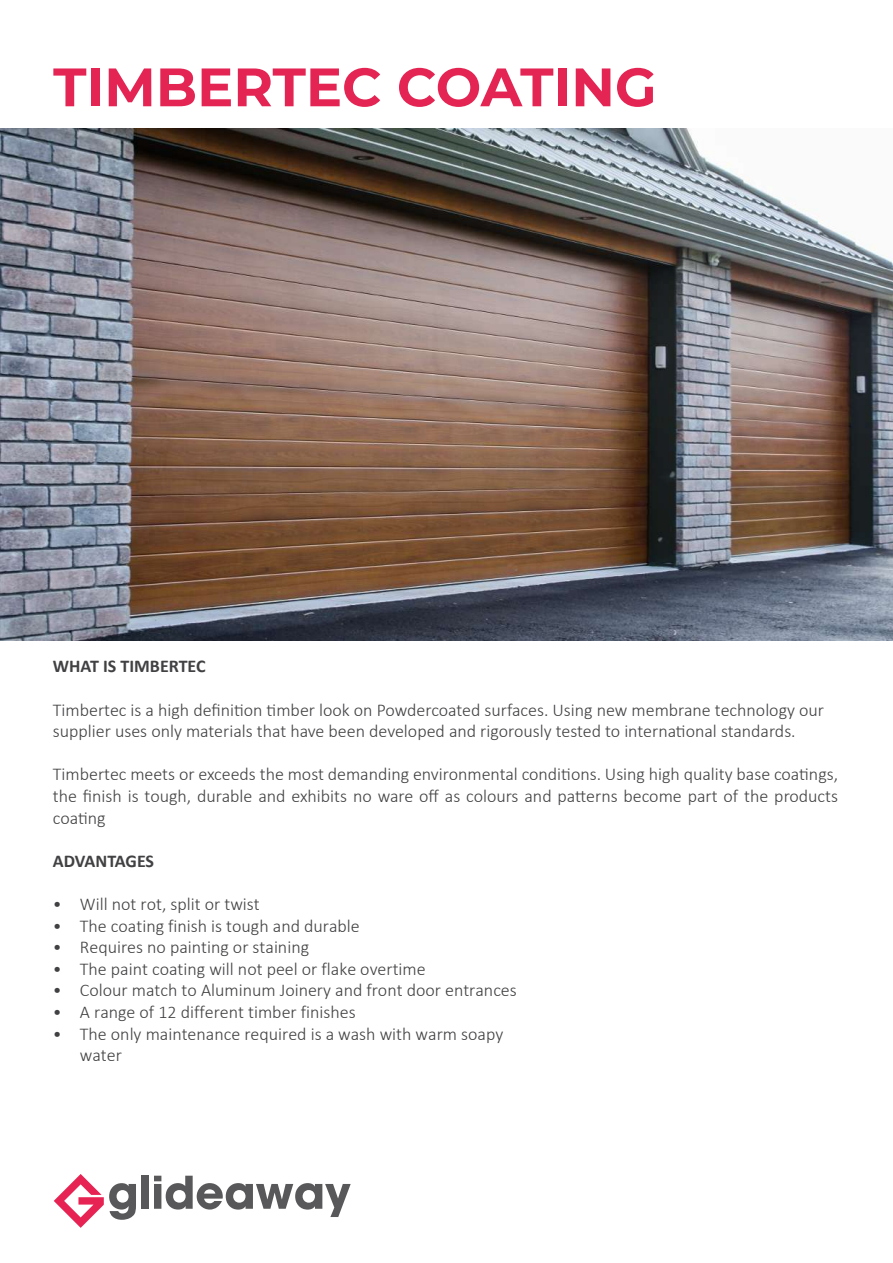
<style>
.page{position:relative;width:893px;height:1263px;background:#fff}
.page>*{position:absolute;margin:0;border:0;box-sizing:border-box;transform-origin:0 0}
.t1{font:700 54px "Montserrat";color:#e42453}
.t2{font:300 18px/21.6px "Calibri";color:#414042}
.t3{font:700 18px "Calibri";color:#414042}
</style>
<div class="page">
<img style="left:0;top:128px;width:893px;height:512px">
<div style="left:141px;top:1176px;width:8px;height:33px;background:#58585a"></div>
<svg style="left:154px;top:1176px;width:197px;height:41px"></svg>
<svg style="left:54px;top:1174px;width:82px;height:54px"></svg>
<h1 class="t1" style="left:53px;top:48px;width:605px">TIMBERTEC COATING</h1>
<p class="t3" style="left:53px;top:654px;width:154px">WHAT IS TIMBERTEC</p>
<p class="t2" style="left:53px;top:699px;width:773px">Timbertec is a high definition timber look on Powdercoated surfaces. Using new membrane technology our supplier uses only materials that have been developed and rigorously tested to international standards.</p>
<p class="t2" style="left:53px;top:763px;width:787px;text-align:justify">Timbertec meets or exceeds the most demanding environmental conditions. Using high quality base coatings, the finish is tough, durable and exhibits no ware off as colours and patterns become part of the products coating</p>
<p class="t3" style="left:53px;top:848px;width:103px">ADVANTAGES</p>
<p class="t2" style="left:53px;top:893px;width:208px">• Will not rot, split or twist</p>
<p class="t2" style="left:53px;top:915px;width:308px">• The coating finish is tough and durable</p>
<p class="t2" style="left:53px;top:936px;width:258px">• Requires no painting or staining</p>
<p class="t2" style="left:53px;top:958px;width:374px">• The paint coating will not peel or flake overtime</p>
<p class="t2" style="left:53px;top:979px;width:465px">• Colour match to Aluminum Joinery and front door entrances</p>
<p class="t2" style="left:53px;top:1001px;width:304px">• A range of 12 different timber finishes</p>
<p class="t2" style="left:80px;top:1023px;width:425px;text-indent:-27px">• The only maintenance required is a wash with warm soapy water</p>
</div>
